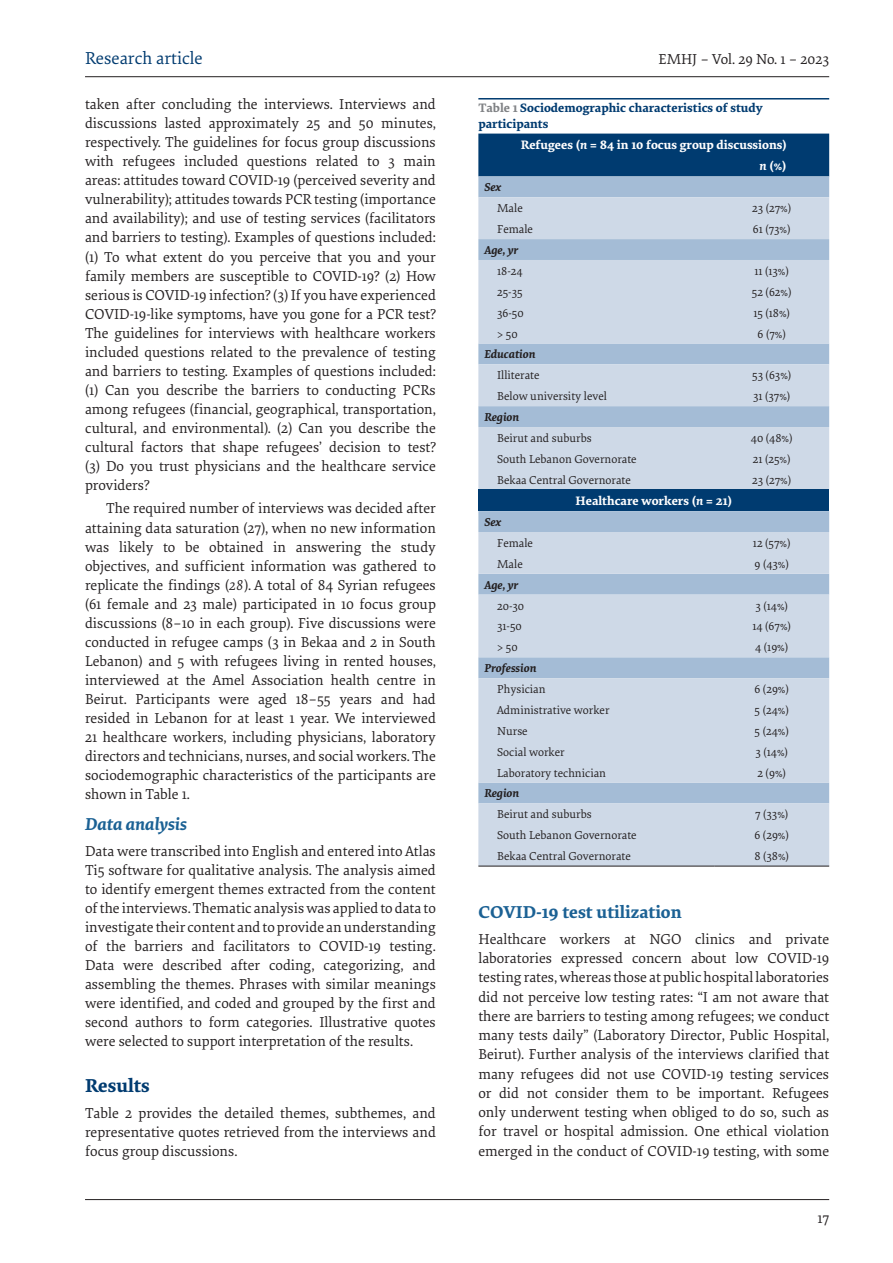
<style>
.page{position:relative;width:893px;height:1263px;background:#fff}
.page>*{position:absolute;margin:0;border:0;box-sizing:border-box;transform-origin:0 0}
.t1{font:700 19.5px "Elena";color:#003b70}
.t2{font:700 18px "Elena";color:#1b6194}
.t3{font:18px "Elena";color:#003b70}
.t4{font:italic 700 18px "Elena";color:#1b6194}
.Body{font:15px/19px "Elena";color:#231f20;text-align:justify}
.Body_1{font:15px/19px "Elena";color:#231f20;text-align:justify}
.tabletxt1{font:700 12.75px "Elena";color:#fff}
.tabletit{font:700 12.75px/15.3px "Elena";color:#003b70}
.Table_espacio_3{font:12px "Elena";color:#231f20}
.tabletxt{font:12px "Elena";color:#231f20}
.tabletxt-it{font:italic 700 12px "Elena";color:#231f20}
.s1{font-style:italic}
.s2{color:#808285}
</style>
<div class="page">
<hr style="left:85px;top:1199px;width:744px;height:1px;background:#231f20">
<hr style="left:85px;top:76px;width:744px;height:1px;background:#231f20">
<hr style="left:478px;top:98px;width:351px;height:2px;background:#003b70">
<div style="left:478px;top:134px;width:351px;height:42px;background:#003b70"></div>
<div style="left:478px;top:176px;width:351px;height:21px;background:#a4bcd6"></div>
<svg style="left:478px;top:197px;width:351px;height:669px;background:#c4d2e3"></svg>
<div style="left:478px;top:490px;width:351px;height:21px;background:#003b70"></div>
<hr style="left:478px;top:866px;width:236px;height:1px;background:#231f20">
<hr style="left:714px;top:866px;width:115px;height:1px;background:#231f20">
<div style="left:484px;top:140px;width:339px;height:12px;background:#003b70"></div>
<div style="left:720px;top:161px;width:103px;height:13px;background:#003b70"></div>
<p class="t3" style="left:85px;top:46px;width:119px">Research article</p>
<p class="Body" style="left:658px;top:49px;width:172px">EMHJ – Vol. 29 No. 1 – 2023</p>
<p class="Body" style="left:85px;top:94px;width:352px">taken after concluding the interviews. Interviews and discussions lasted approximately 25 and 50 minutes, respectively. The guidelines for focus group discussions with refugees included questions related to 3 main areas: attitudes toward COVID-19 (perceived severity and vulnerability); attitudes towards PCR testing (importance and availability); and use of testing services (facilitators and barriers to testing). Examples of questions included: (1) To what extent do you perceive that you and your family members are susceptible to COVID-19? (2) How serious is COVID-19 infection? (3) If you have experienced COVID-19-like symptoms, have you gone for a PCR test?<br>The guidelines for interviews with healthcare workers included questions related to the prevalence of testing and barriers to testing. Examples of questions included: (1) Can you describe the barriers to conducting PCRs among refugees (financial, geographical, transportation, cultural, and environmental). (2) Can you describe the cultural factors that shape refugees’ decision to test? (3) Do you trust physicians and the healthcare service providers?</p>
<p class="Body" style="left:85px;top:498px;width:352px;text-indent:21px">The required number of interviews was decided after attaining data saturation (27), when no new information was likely to be obtained in answering the study objectives, and sufficient information was gathered to replicate the findings (<span class="s1">28</span>). A total of 84 Syrian refugees (61 female and 23 male) participated in 10 focus group discussions (8–10 in each group). Five discussions were conducted in refugee camps (3 in Bekaa and 2 in South Lebanon) and 5 with refugees living in rented houses, interviewed at the Amel Association health centre in Beirut. Participants were aged 18–55 years and had resided in Lebanon for at least 1 year. We interviewed 21 healthcare workers, including physicians, laboratory directors and technicians, nurses, and social workers. The sociodemographic characteristics of the participants are shown in Table 1.</p>
<h2 class="t4" style="left:85px;top:811px;width:104px">Data analysis</h2>
<p class="Body_1" style="left:85px;top:841px;width:352px">Data were transcribed into English and entered into Atlas Ti5 software for qualitative analysis. The analysis aimed to identify emergent themes extracted from the content of the interviews. Thematic analysis was applied to data to investigate their content and to provide an understanding of the barriers and facilitators to COVID-19 testing.<br>Data were described after coding, categorizing, and assembling the themes. Phrases with similar meanings were identified, and coded and grouped by the first and second authors to form categories. Illustrative quotes were selected to support interpretation of the results.</p>
<h1 class="t1" style="left:85px;top:1071px;width:66px">Results</h1>
<p class="Body_1" style="left:85px;top:1102px;width:352px">Table 2 provides the detailed themes, subthemes, and representative quotes retrieved from the interviews and focus group discussions.</p>
<p class="tabletit" style="left:478px;top:100px;width:286px"><span class="s2">Table 1</span> Sociodemographic characteristics of study participants</p>
<p class="tabletxt1" style="left:521px;top:135px;width:268px">Refugees (<span class="s1">n</span> = 84 in 10 focus group discussions)</p>
<p class="tabletxt1" style="left:760px;top:157px;width:28px"><span class="s1">n</span> (%)</p>
<p class="tabletxt-it" style="left:484px;top:178px;width:18px">Sex</p>
<p class="Table_espacio_3" style="left:497px;top:200px;width:27px">Male</p>
<p class="tabletxt" style="left:752px;top:200px;width:41px">23 (27%)</p>
<p class="Table_espacio_3" style="left:497px;top:221px;width:37px">Female</p>
<p class="tabletxt" style="left:753px;top:221px;width:39px">61 (73%)</p>
<p class="tabletxt-it" style="left:484px;top:241px;width:35px">Age, yr</p>
<p class="Table_espacio_3" style="left:497px;top:263px;width:27px">18-24</p>
<p class="tabletxt" style="left:754px;top:263px;width:36px">11 (13%)</p>
<p class="Table_espacio_3" style="left:497px;top:284px;width:27px">25-35</p>
<p class="tabletxt" style="left:752px;top:284px;width:41px">52 (62%)</p>
<p class="Table_espacio_3" style="left:497px;top:304px;width:28px">36-50</p>
<p class="tabletxt" style="left:753px;top:304px;width:38px">15 (18%)</p>
<p class="Table_espacio_3" style="left:497px;top:325px;width:22px">&gt; 50</p>
<p class="tabletxt" style="left:758px;top:325px;width:30px">6 (7%)</p>
<p class="tabletxt-it" style="left:484px;top:345px;width:53px">Education</p>
<p class="Table_espacio_3" style="left:497px;top:367px;width:44px">Illiterate</p>
<p class="tabletxt" style="left:752px;top:367px;width:41px">53 (63%)</p>
<p class="Table_espacio_3" style="left:497px;top:388px;width:111px">Below university level</p>
<p class="tabletxt" style="left:753px;top:388px;width:39px">31 (37%)</p>
<p class="tabletxt-it" style="left:484px;top:408px;width:36px">Region</p>
<p class="Table_espacio_3" style="left:497px;top:430px;width:96px">Beirut and suburbs</p>
<p class="tabletxt" style="left:751px;top:430px;width:43px">40 (48%)</p>
<p class="Table_espacio_3" style="left:497px;top:451px;width:141px">South Lebanon Governorate</p>
<p class="tabletxt" style="left:753px;top:451px;width:39px">21 (25%)</p>
<p class="Table_espacio_3" style="left:497px;top:471px;width:135px">Bekaa Central Governorate</p>
<p class="tabletxt" style="left:752px;top:471px;width:41px">23 (27%)</p>
<p class="tabletxt1" style="left:575px;top:491px;width:158px">Healthcare workers (<span class="s1">n</span> = 21)</p>
<p class="tabletxt-it" style="left:484px;top:513px;width:18px">Sex</p>
<p class="Table_espacio_3" style="left:497px;top:535px;width:37px">Female</p>
<p class="tabletxt" style="left:753px;top:535px;width:39px">12 (57%)</p>
<p class="Table_espacio_3" style="left:497px;top:556px;width:27px">Male</p>
<p class="tabletxt" style="left:754px;top:556px;width:36px">9 (43%)</p>
<p class="tabletxt-it" style="left:484px;top:576px;width:35px">Age, yr</p>
<p class="Table_espacio_3" style="left:497px;top:597px;width:29px">20-30</p>
<p class="tabletxt" style="left:755px;top:597px;width:34px">3 (14%)</p>
<p class="Table_espacio_3" style="left:497px;top:618px;width:26px">31-50</p>
<p class="tabletxt" style="left:752px;top:618px;width:40px">14 (67%)</p>
<p class="Table_espacio_3" style="left:497px;top:639px;width:22px">&gt; 50</p>
<p class="tabletxt" style="left:755px;top:639px;width:34px">4 (19%)</p>
<p class="tabletxt-it" style="left:484px;top:659px;width:54px">Profession</p>
<p class="Table_espacio_3" style="left:497px;top:681px;width:50px">Physician</p>
<p class="tabletxt" style="left:754px;top:681px;width:36px">6 (29%)</p>
<p class="Table_espacio_3" style="left:497px;top:702px;width:114px">Administrative worker</p>
<p class="tabletxt" style="left:755px;top:702px;width:36px">5 (24%)</p>
<p class="Table_espacio_3" style="left:497px;top:723px;width:32px">Nurse</p>
<p class="tabletxt" style="left:755px;top:723px;width:36px">5 (24%)</p>
<p class="Table_espacio_3" style="left:497px;top:743px;width:69px">Social worker</p>
<p class="tabletxt" style="left:755px;top:743px;width:34px">3 (14%)</p>
<p class="Table_espacio_3" style="left:497px;top:764px;width:110px">Laboratory technician</p>
<p class="tabletxt" style="left:757px;top:764px;width:30px">2 (9%)</p>
<p class="tabletxt-it" style="left:484px;top:784px;width:36px">Region</p>
<p class="Table_espacio_3" style="left:497px;top:806px;width:96px">Beirut and suburbs</p>
<p class="tabletxt" style="left:755px;top:806px;width:35px">7 (33%)</p>
<p class="Table_espacio_3" style="left:497px;top:827px;width:141px">South Lebanon Governorate</p>
<p class="tabletxt" style="left:754px;top:827px;width:36px">6 (29%)</p>
<p class="Table_espacio_3" style="left:497px;top:848px;width:135px">Bekaa Central Governorate</p>
<p class="tabletxt" style="left:754px;top:848px;width:36px">8 (38%)</p>
<h2 class="t2" style="left:478px;top:899px;width:205px">COVID-19 test utilization</h2>
<p class="Body_1" style="left:478px;top:929px;width:352px">Healthcare workers at NGO clinics and private laboratories expressed concern about low COVID-19 testing rates, whereas those at public hospital laboratories did not perceive low testing rates: “I am not aware that there are barriers to testing among refugees; we conduct many tests daily” (Laboratory Director, Public Hospital, Beirut). Further analysis of the interviews clarified that many refugees did not use COVID-19 testing services or did not consider them to be important. Refugees only underwent testing when obliged to do so, such as for travel or hospital admission. One ethical violation emerged in the conduct of COVID-19 testing, with some</p>
<p class="Body" style="left:817px;top:1208px;width:13px">17</p>
</div>
